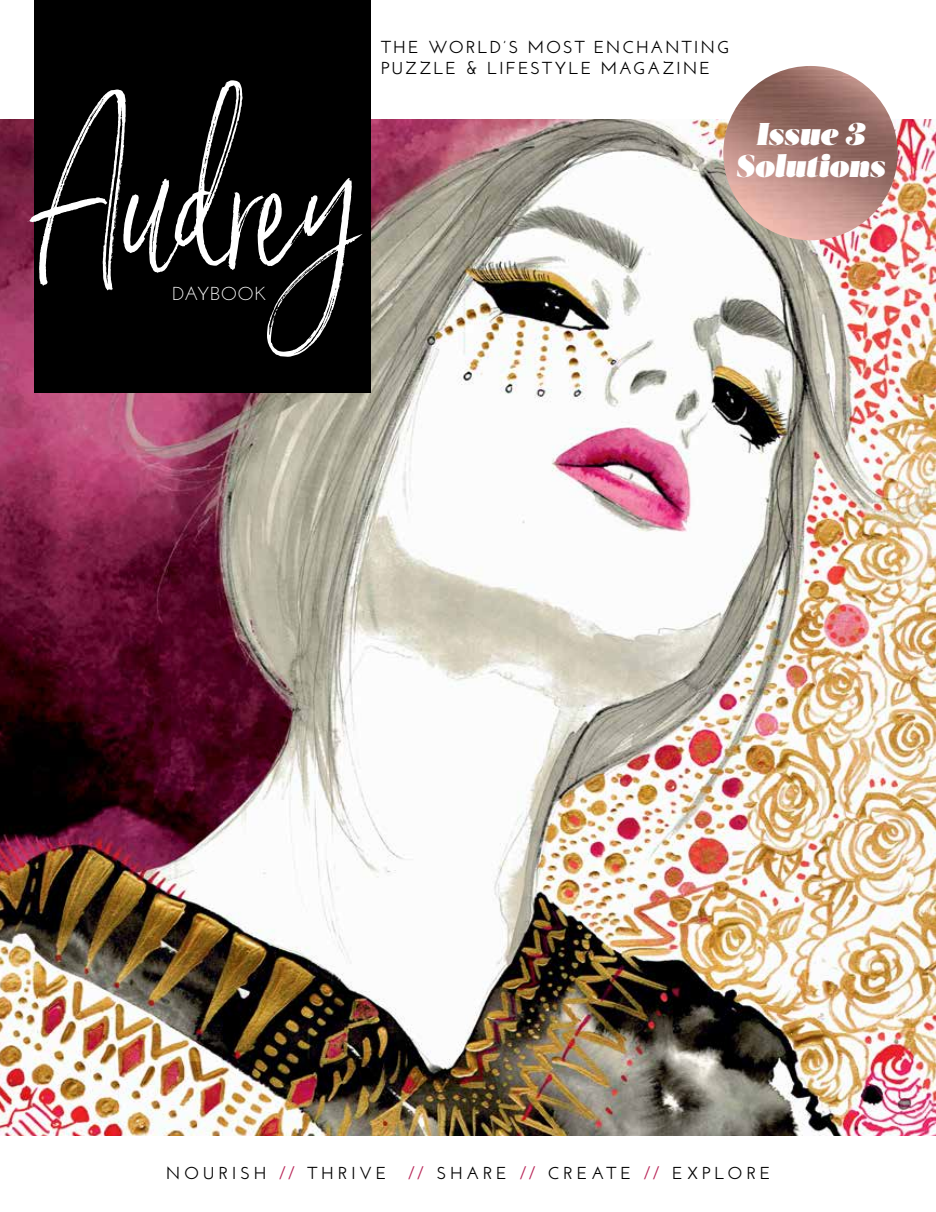
<style>
.page{position:relative;width:936px;height:1212px;background:#fff}
.page>*{position:absolute;margin:0;border:0;box-sizing:border-box;transform-origin:0 0}
.t1{font:195.45px "Saturday Script";letter-spacing:-.015em;color:#fff;scale:.71 1}
.t2{font:italic 31.5px/32.8px "Acta Poster";letter-spacing:-.005em;color:#fff;text-align:center}
.t3{font:18.75px "Josefin Sans";letter-spacing:.02em;color:#fff;scale:1.04 1}
.t4{font:600 17.25px/21.6px "Josefin Sans";letter-spacing:.095em;color:#000;scale:1.04 1}
.t5{font:600 17.25px "Josefin Sans";letter-spacing:.205em;color:#000;scale:1.04 1}
.s1{color:#b92558}
</style>
<div class="page">
<img style="left:0;top:119px;width:935px;height:1016px">
<div style="left:34px;top:0;width:336px;height:392px;background:#000"></div>
<img style="left:723px;top:66px;width:174px;height:174px;border-radius:87px">
<h1 class="t1" style="left:36px;top:79px;width:455px">Audrey</h1>
<p class="t3" style="left:172px;top:282px;width:92px">DAYBOOK</p>
<p class="t4" style="left:381px;top:36px;width:336px">THE WORLD’S MOST ENCHANTING<br>PUZZLE &amp; LIFESTYLE MAGAZINE</p>
<h2 class="t2" style="left:735px;top:117px;width:151px">Issue 3<br>Solutions</h2>
<p class="t5" style="left:166px;top:1162px;width:583px">NOURISH <span class="s1">//</span> THRIVE <span class="s1">//</span> SHARE <span class="s1">//</span> CREATE <span class="s1">//</span> EXPLORE</p>
</div>
